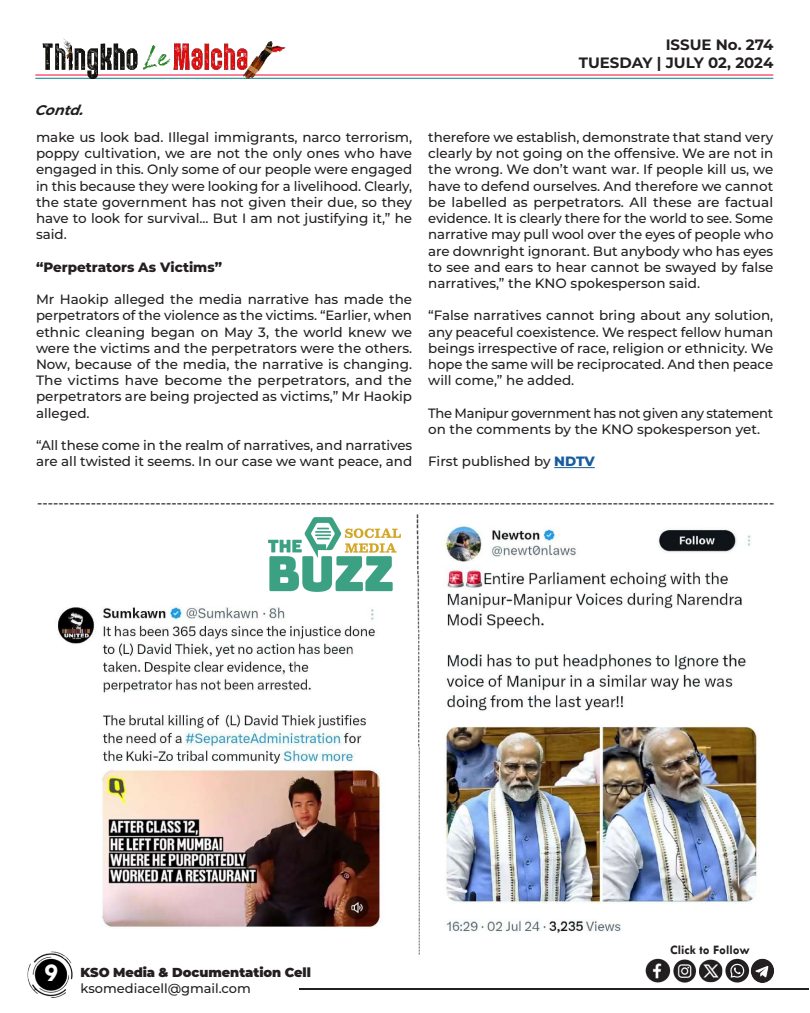
<style>
.page{position:relative;width:810px;height:1013px;background:#fff}
.page>*{position:absolute;margin:0;border:0;box-sizing:border-box;transform-origin:0 0}
.t1{font:700 26px "Tw Cen";color:#fff}
.t2{font:700 15px/18px "Montserrat";color:#231f20;text-align:right}
.t3{font:500 14px "Montserrat";color:#231f20}
.t4{font:italic 700 14px "Montserrat";color:#231f20}
.t5{font:500 13.5px/16.2px "Montserrat";color:#231f20;text-align:justify}
.t6{font:500 13.5px/16.2px "Montserrat";letter-spacing:-.02em;color:#231f20}
.t7{font:800 13.5px "Montserrat";color:#231f20}
.t8{font:900 13px "Montserrat";letter-spacing:-.005em;color:#231f20}
.t9{font:500 13px "Montserrat";color:#231f20}
.t10{font:700 13px "Tw Cen";color:#231f20}
.t11{font:500 7.6px "Montserrat";color:#231f20}
.s1{font-weight:800;color:#175d9e}
.s2{font-size:9.5px}
.s3{font-size:10.5px}
.s4{font-size:11.4px}
.s5{font-size:11.1px}
.s6{font-size:12.6px}
.s7{font-size:13px}
.s8{font-size:14px}
</style>
<div class="page">
<hr style="left:299px;top:988px;width:509px;height:1px;background:#231f20">
<img style="left:27px;top:951px;width:46px;height:47px">
<hr style="left:35px;top:74px;width:738px;height:1px;background:#ff002d">
<hr style="left:35px;top:78px;width:738px;height:1px;background:#00848b">
<img style="left:35px;top:38px;width:254px;height:41px">
<img style="left:645px;top:958px;width:129px;height:25px">
<img style="left:444px;top:526px;width:316px;height:407px">
<hr style="left:554px;top:467px;width:41px;height:1px;background:#175d9e">
<img style="left:269px;top:517px;width:131px;height:74px">
<img style="left:58px;top:606px;width:323px;height:322px">
<p class="t2" style="left:579px;top:35px;width:196px">ISSUE No. 274<br>TUESDAY | JULY 02, 2024</p>
<p class="t4" style="left:35px;top:99px;width:56px">Contd.</p>
<p class="t5" style="left:36px;top:129px;width:378px">make us look bad. Illegal immigrants, narco terrorism, poppy cultivation, we are not the only ones who have engaged in this. Only some of our people were engaged in this because they were looking for a livelihood. Clearly, the state government has not given their due, so they have to look for survival... But I am not justifying it,” he said.</p>
<p class="t7" style="left:36px;top:257px;width:188px">“Perpetrators As Victims”</p>
<p class="t5" style="left:36px;top:291px;width:378px">Mr Haokip alleged the media narrative has made the perpetrators of the violence as the victims. “Earlier, when ethnic cleaning began on May 3, the world knew we were the victims and the perpetrators were the others.<br>Now, because of the media, the narrative is changing.<br>The victims have become the perpetrators, and the perpetrators are being projected as victims,” Mr Haokip alleged.</p>
<p class="t5" style="left:36px;top:436px;width:378px">“All these come in the realm of narratives, and narratives are all twisted it seems. In our case we want peace, and</p>
<p class="t5" style="left:428px;top:129px;width:347px">therefore we establish, demonstrate that stand very clearly by not going on the offensive. We are not in the wrong. We don’t want war. If people kill us, we have to defend ourselves. And therefore we cannot be labelled as perpetrators. All these are factual evidence. It is clearly there for the world to see. Some narrative may pull wool over the eyes of people who are downright ignorant. But anybody who has eyes to see and ears to hear cannot be swayed by false narratives,” the KNO spokesperson said.</p>
<p class="t5" style="left:428px;top:307px;width:347px">“False narratives cannot bring about any solution, any peaceful coexistence. We respect fellow human beings irrespective of race, religion or ethnicity. We hope the same will be reciprocated. And then peace will come,” he added.</p>
<p class="t6" style="left:428px;top:404px;width:347px">The Manipur government has not given any statement on the comments by the KNO spokesperson yet.</p>
<p class="t5" style="left:428px;top:453px;width:168px">First published by <span class="s1">NDTV</span></p>
<p class="t3" style="left:774px;top:514px;width:739px;rotate:-180deg">-----------------------------------------------------------------------------------------------------------------------------------------</p>
<p class="t11" style="left:413px;top:954px;width:443px;rotate:-90deg">-----------------------------------------------------------------------<span class="s2">--------------------------------</span><span class="s3">-----</span><span class="s4">--</span><span class="s5">------</span><span class="s6">--</span><span class="s7">------</span><span class="s8">----</span></p>
<p class="t10" style="left:670px;top:942px;width:81px">Click to Follow</p>
<h1 class="t1" style="left:44px;top:957px;width:15px">9</h1>
<p class="t8" style="left:81px;top:962px;width:232px">KSO Media &amp; Documentation Cell</p>
<p class="t9" style="left:81px;top:978px;width:172px">ksomediacell@gmail.com</p>
</div>
